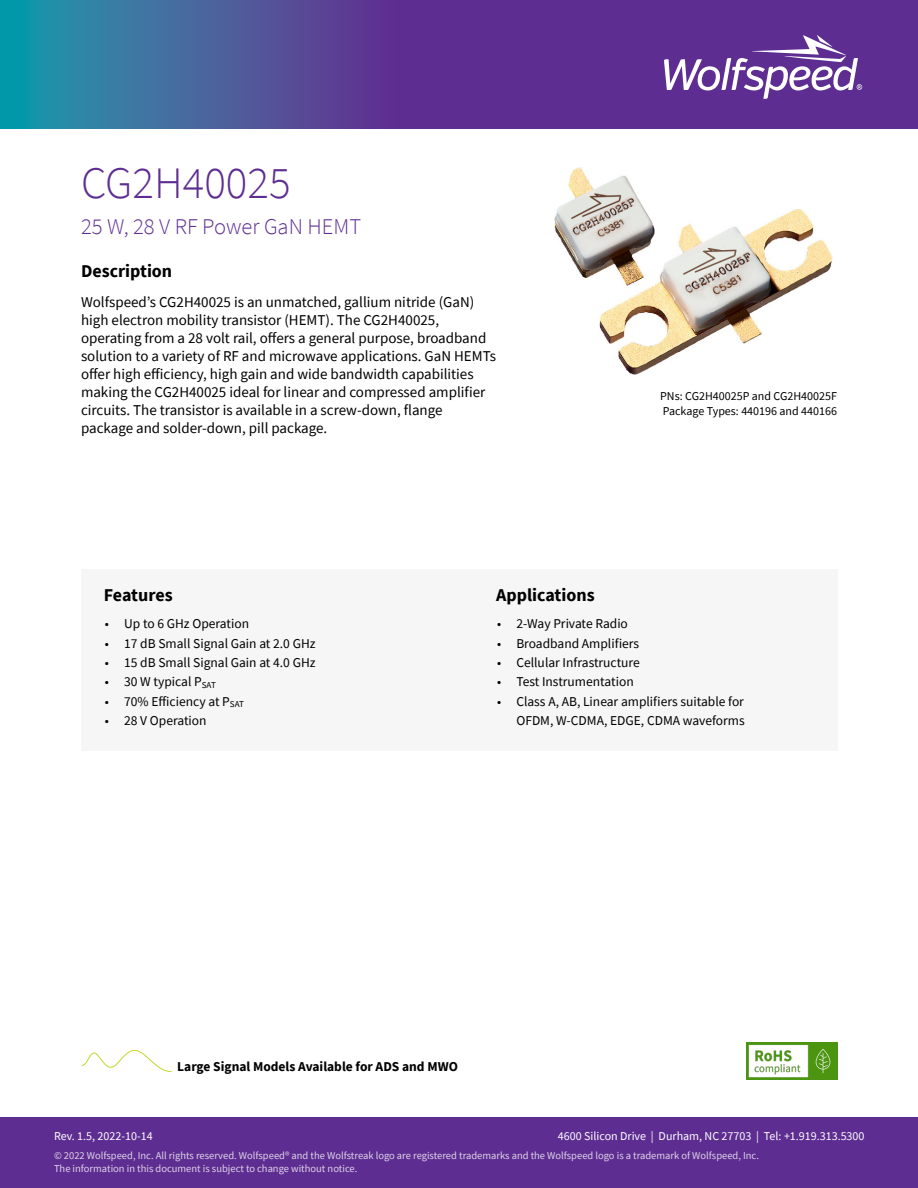
<style>
.page{position:relative;width:918px;height:1188px;background:#fff}
.page>*{position:absolute;margin:0;border:0;box-sizing:border-box;transform-origin:0 0}
.t1{font:300 45px "Source Sans Pro";color:#5e2d91}
.t2{font:300 22.5px "Source Sans Pro";color:#5e2d91}
.t3{font:700 18px "Source Sans Pro";color:#000}
.t4{font:15px/18px "Source Sans Pro";color:#000}
.t5{font:13.5px/19.4px "Source Sans Pro";color:#000;text-align:right}
.t6{font:700 13.5px "Source Sans Pro";color:#000}
.t7{font:12px "Source Sans Pro";color:#fff}
.t8{font:12px/14.4px "Source Sans Pro";color:#000}
.t9{font:10.5px/12.6px "Source Sans Pro";color:#fff}
</style>
<div class="page">
<svg style="left:0;top:0;width:918px;height:128px;background:#504897"></svg>
<svg style="left:664px;top:35px;width:198px;height:64px"></svg>
<div style="left:0;top:1118px;width:918px;height:70px;background:#5e2d91"></div>
<div style="left:81px;top:569px;width:756px;height:182px;background:#f6f6f6"></div>
<img style="left:600px;top:210px;width:233px;height:165px">
<img style="left:555px;top:168px;width:100px;height:118px">
<svg style="left:81px;top:1050px;width:91px;height:22px"></svg>
<img style="left:746px;top:1042px;width:91px;height:37px">
<h1 class="t1" style="left:81px;top:156px;width:211px">CG2H40025</h1>
<h2 class="t2" style="left:81px;top:212px;width:282px">25 W, 28 V RF Power GaN HEMT</h2>
<p class="t3" style="left:81px;top:259px;width:93px">Description</p>
<p class="t4" style="left:81px;top:293px;width:417px">Wolfspeed’s CG2H40025 is an unmatched, gallium nitride (GaN) high electron mobility transistor (HEMT). The CG2H40025, operating from a 28 volt rail, offers a general purpose, broadband solution to a variety of RF and microwave applications. GaN HEMTs offer high efficiency, high gain and wide bandwidth capabilities making the CG2H40025 ideal for linear and compressed amplifier circuits. The transistor is available in a screw-down, flange package and solder-down, pill package.</p>
<p class="t8" style="left:660px;top:389px;width:178px">PNs: CG2H40025P and CG2H40025F<br>Package Types: 440196 and 440166</p>
<p class="t3" style="left:104px;top:583px;width:70px">Features</p>
<p class="t5" style="left:105px;top:614px;width:146px">• Up to 6 GHz Operation</p>
<p class="t5" style="left:105px;top:633px;width:212px">• 17 dB Small Signal Gain at 2.0 GHz</p>
<p class="t5" style="left:105px;top:653px;width:212px">• 15 dB Small Signal Gain at 4.0 GHz</p>
<p class="t5" style="left:105px;top:672px;width:113px">• 30 W typical P<sub>SAT</sub></p>
<p class="t5" style="left:105px;top:691px;width:141px">• 70% Efficiency at P<sub>SAT</sub></p>
<p class="t5" style="left:105px;top:711px;width:103px">• 28 V Operation</p>
<p class="t3" style="left:496px;top:583px;width:100px">Applications</p>
<p class="t5" style="left:497px;top:614px;width:132px">• 2-Way Private Radio</p>
<p class="t5" style="left:497px;top:633px;width:144px">• Broadband Amplifiers</p>
<p class="t5" style="left:497px;top:653px;width:144px">• Cellular Infrastructure</p>
<p class="t5" style="left:497px;top:672px;width:138px">• Test Instrumentation</p>
<p class="t5" style="left:497px;top:691px;width:249px">• Class A, AB, Linear amplifiers suitable for<br>OFDM, W-CDMA, EDGE, CDMA waveforms</p>
<p class="t6" style="left:177px;top:1057px;width:282px">Large Signal Models Available for ADS and MWO</p>
<p class="t7" style="left:558px;top:1129px;width:308px">4600 Silicon Drive | Durham, NC 27703 | Tel: +1.919.313.5300</p>
<p class="t7" style="left:54px;top:1129px;width:100px">Rev. 1.5, 2022-10-14</p>
<p class="t9" style="left:54px;top:1149px;width:707px">© 2022 Wolfspeed, Inc. All rights reserved. Wolfspeed® and the Wolfstreak logo are registered trademarks and the Wolfspeed logo is a trademark of Wolfspeed, Inc.<br>The information in this document is subject to change without notice.</p>
</div>
